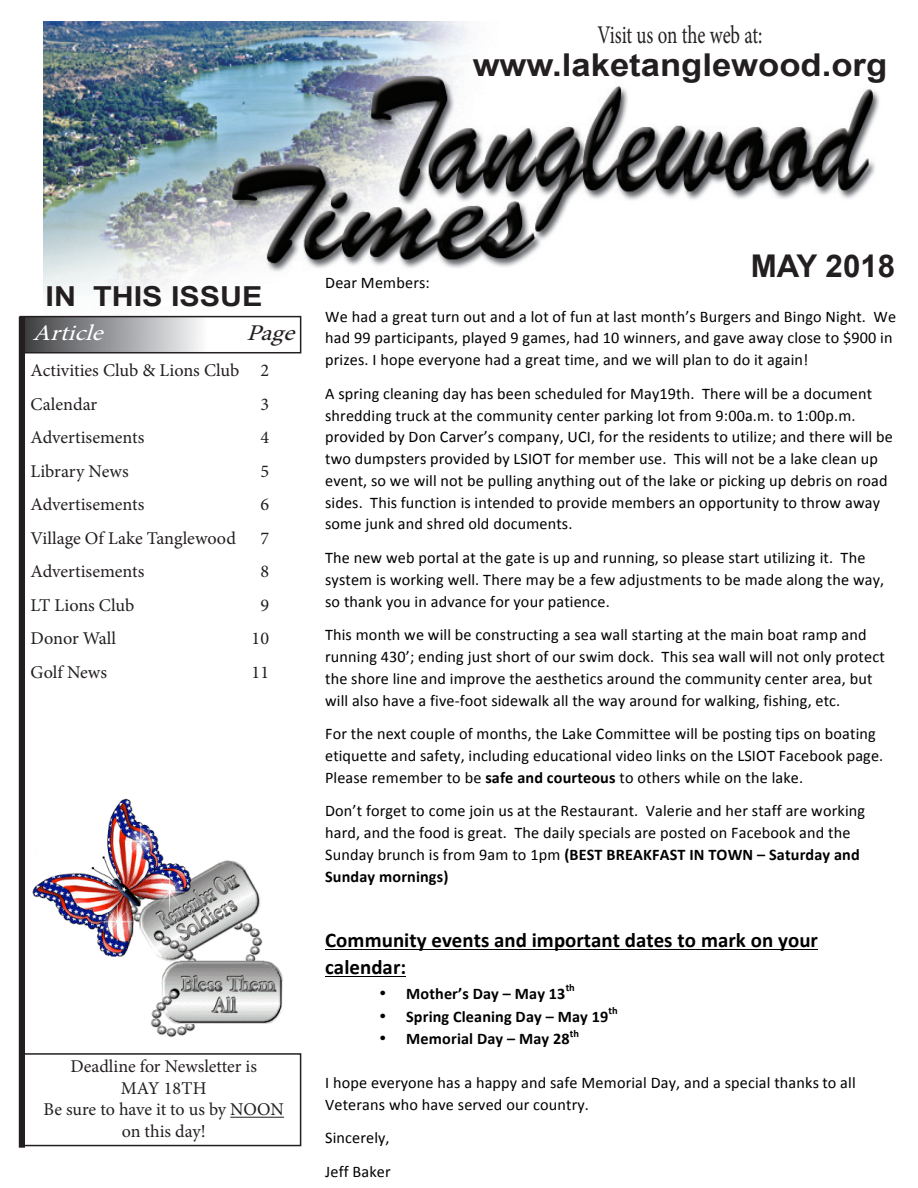
<style>
.page{position:relative;width:918px;height:1188px;background:#fff}
.page>*{position:absolute;margin:0;border:0;box-sizing:border-box;transform-origin:0 0}
.t1{font:700 31.5px "Arial";color:#231f20;scale:1.1 1}
.t2{font:700 31.35px "Arial";color:#231f20}
.t3{font:700 27.6px "Arial";color:#231f20;scale:1.11 1}
.t4{font:25.5px "Minion Pro";letter-spacing:-.005em;color:#231f20;scale:.74 1}
.t5{font:italic 22.5px "Minion Pro";color:#fff;scale:1.13 1}
.t6{font:italic 22.5px "Minion Pro";color:#231f20;scale:1.13 1}
.t7{font:700 20.85px/27.3px "Calibri";letter-spacing:.005em;color:#000}
.t8{font:18px/21.6px "Minion Pro";color:#231f20;text-align:center}
.t9{font:16.2px/21.8px "Calibri";letter-spacing:.01em;color:#000}
.t10{font:700 16.2px "Calibri";letter-spacing:.01em;color:#000}
.t11{font:700 10.5px "Calibri";color:#000}
.s1{font-weight:700}
</style>
<div class="page">
<img style="left:44px;top:21px;width:835px;height:303px">
<svg style="left:25px;top:319px;width:273px;height:31px"></svg>
<div style="left:19px;top:316px;width:282px;height:37px;border:2px solid #231f20"></div>
<div style="left:20px;top:1053px;width:281px;height:93px;border:2px solid #231f20"></div>
<hr style="left:230px;top:1117px;width:54px;height:1px;background:#231f20">
<div style="left:19px;top:317px;width:6px;height:831px;border:2px solid #231f20"></div>
<hr style="left:325px;top:949px;width:493px;height:1px;background:#000">
<hr style="left:325px;top:977px;width:81px;height:1px;background:#000">
<img style="left:32px;top:798px;width:251px;height:240px">
<p class="t4" style="left:597px;top:17px;width:225px">Visit us on the web at:</p>
<p class="t1" style="left:473px;top:44px;width:378px">www.laketanglewood.org</p>
<p class="t3" style="left:46px;top:278px;width:197px">IN THIS ISSUE</p>
<p class="t5" style="left:33px;top:317px;width:71px">Article</p>
<p class="t6" style="left:247px;top:317px;width:52px">Page</p>
<p class="t8" style="left:31px;top:360px;width:240px">Activities Club &amp; Lions Club 2</p>
<p class="t8" style="left:31px;top:393px;width:68px">Calendar</p>
<p class="t8" style="left:260px;top:393px;width:10px">3</p>
<p class="t8" style="left:31px;top:427px;width:115px">Advertisements</p>
<p class="t8" style="left:260px;top:427px;width:10px">4</p>
<p class="t8" style="left:31px;top:460px;width:100px">Library News</p>
<p class="t8" style="left:260px;top:460px;width:10px">5</p>
<p class="t8" style="left:31px;top:494px;width:115px">Advertisements</p>
<p class="t8" style="left:260px;top:494px;width:10px">6</p>
<p class="t8" style="left:31px;top:527px;width:207px">Village Of Lake Tanglewood</p>
<p class="t8" style="left:260px;top:527px;width:10px">7</p>
<p class="t8" style="left:31px;top:561px;width:115px">Advertisements</p>
<p class="t8" style="left:260px;top:561px;width:10px">8</p>
<p class="t8" style="left:31px;top:594px;width:105px">LT Lions Club</p>
<p class="t8" style="left:260px;top:594px;width:10px">9</p>
<p class="t8" style="left:31px;top:628px;width:87px">Donor Wall</p>
<p class="t8" style="left:252px;top:628px;width:19px">10</p>
<p class="t8" style="left:31px;top:661px;width:78px">Golf News</p>
<p class="t8" style="left:252px;top:661px;width:19px">11</p>
<p class="t8" style="left:70px;top:1056px;width:188px">Deadline for Newsletter is<br>MAY 18TH</p>
<p class="t8" style="left:43px;top:1099px;width:242px">Be sure to have it to us by NOON on this day!</p>
<p class="t2" style="left:751px;top:245px;width:146px">MAY 2018</p>
<p class="t9" style="left:325px;top:266px;width:573px;line-height:33.9px">Dear Members:<br>We had a great turn out and a lot of fun at last month’s Burgers and Bingo Night. We</p>
<p class="t9" style="left:325px;top:327px;width:569px">had 99 participants, played 9 games, had 10 winners, and gave away close to $900 in prizes. I hope everyone had a great time, and we will plan to do it again!</p>
<p class="t9" style="left:325px;top:383px;width:569px">A spring cleaning day has been scheduled for May19th. There will be a document shredding truck at the community center parking lot from 9:00a.m. to 1:00p.m. provided by Don Carver’s company, UCI, for the residents to utilize; and there will be two dumpsters provided by LSIOT for member use. This will not be a lake clean up event, so we will not be pulling anything out of the lake or picking up debris on road sides. This function is intended to provide members an opportunity to throw away some junk and shred old documents.</p>
<p class="t9" style="left:325px;top:547px;width:561px">The new web portal at the gate is up and running, so please start utilizing it. The system is working well. There may be a few adjustments to be made along the way, so thank you in advance for your patience.</p>
<p class="t9" style="left:325px;top:624px;width:561px">This month we will be constructing a sea wall starting at the main boat ramp and running 430’; ending just short of our swim dock. This sea wall will not only protect the shore line and improve the aesthetics around the community center area, but will also have a five-foot sidewalk all the way around for walking, fishing, etc.</p>
<p class="t9" style="left:325px;top:723px;width:560px">For the next couple of months, the Lake Committee will be posting tips on boating etiquette and safety, including educational video links on the LSIOT Facebook page.<br>Please remember to be <span class="s1">safe and courteous</span> to others while on the lake.</p>
<p class="t9" style="left:325px;top:800px;width:542px">Don’t forget to come join us at the Restaurant. Valerie and her staff are working hard, and the food is great. The daily specials are posted on Facebook and the Sunday brunch is from 9am to 1pm <span class="s1">(BEST BREAKFAST IN TOWN – Saturday and Sunday mornings)</span></p>
<p class="t7" style="left:325px;top:926px;width:494px">Community events and important dates to mark on your calendar:</p>
<p class="t10" style="left:379px;top:983px;width:188px">• Mother’s Day – May 13</p>
<p class="t11" style="left:566px;top:981px;width:11px">th</p>
<p class="t10" style="left:379px;top:1006px;width:231px">• Spring Cleaning Day – May 19</p>
<p class="t11" style="left:609px;top:1004px;width:11px">th</p>
<p class="t10" style="left:379px;top:1029px;width:192px">• Memorial Day – May 28</p>
<p class="t11" style="left:570px;top:1027px;width:11px">th</p>
<p class="t9" style="left:325px;top:1072px;width:532px">I hope everyone has a happy and safe Memorial Day, and a special thanks to all<br>Veterans who have served our country.</p>
<p class="t9" style="left:325px;top:1121px;width:67px;line-height:33.9px">Sincerely,<br>Jeff Baker</p>
</div>
